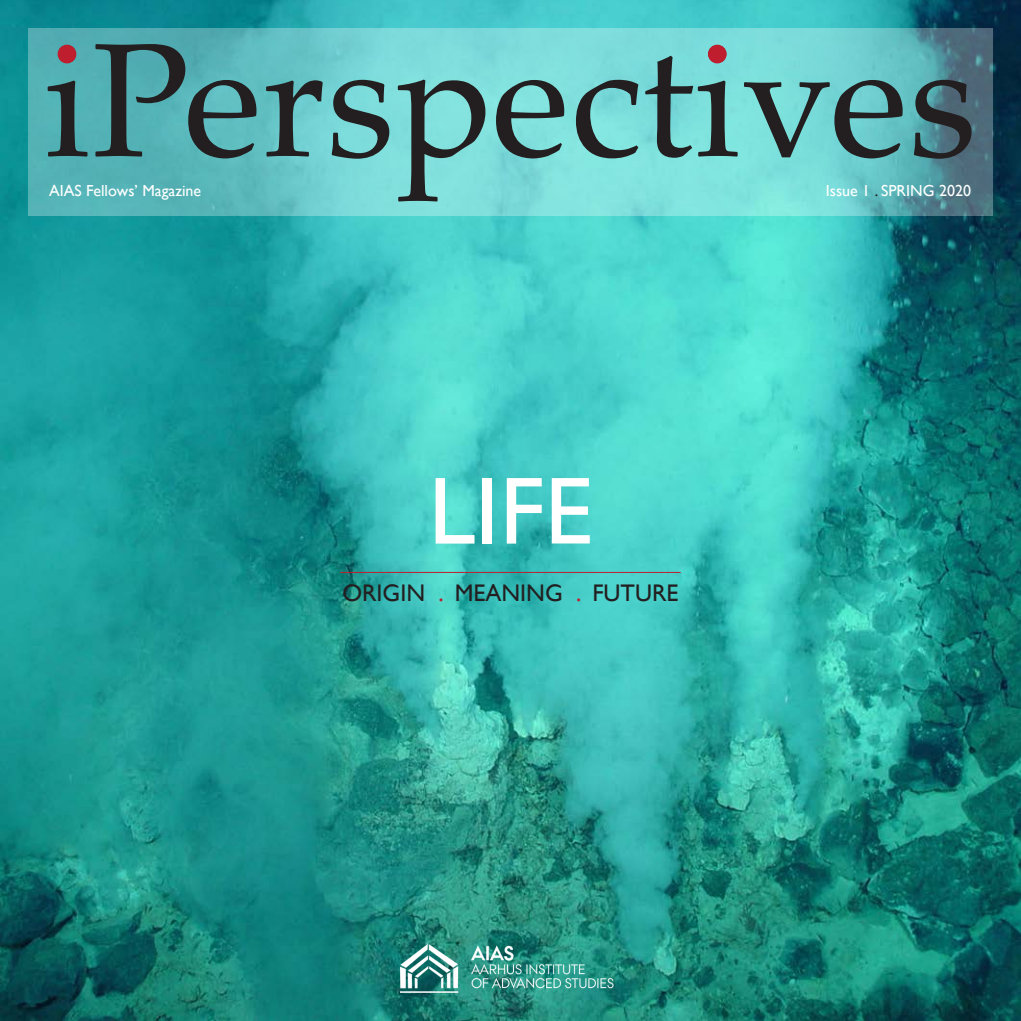
<style>
.page{position:relative;width:1021px;height:1021px;background:#fff}
.page>*{position:absolute;margin:0;border:0;box-sizing:border-box;transform-origin:0 0}
.t1{font:162px "Palatino Linotype";color:#231f20}
.t2{font:96px "Gill Sans";color:#fff}
.t3{font:24px "Gill Sans";color:#231f20}
.t4{font:16px "Gill Sans";color:#fff}
.s1{color:#231f20}
.s2{color:#be1e2d}
</style>
<div class="page">
<img style="left:0;top:0;width:1020px;height:1020px">
<svg style="left:28px;top:28px;width:964px;height:187px;background:#6dc8c9"></svg>
<hr style="left:340px;top:572px;width:340px;height:1px;background:#be1e2d">
<div style="left:58px;top:45px;width:18px;height:18px;background:#be1e2d;border-radius:50%"></div>
<div style="left:708px;top:45px;width:18px;height:18px;background:#be1e2d;border-radius:50%"></div>
<img style="left:400px;top:944px;width:220px;height:48px">
<h1 class="t1" style="left:44px;top:-14px;width:934px">iPerspectives</h1>
<p class="t4" style="left:49px;top:182px;width:154px">AIAS Fellows’ Magazine</p>
<p class="t4" style="left:825px;top:182px;width:147px">Issue 1 <span class="s1">.</span> SPRING 2020</p>
<h2 class="t2" style="left:428px;top:455px;width:166px">LIFE</h2>
<h3 class="t3" style="left:342px;top:579px;width:338px">ORIGIN <span class="s2">.</span> MEANING <span class="s2">.</span> FUTURE</h3>
</div>
